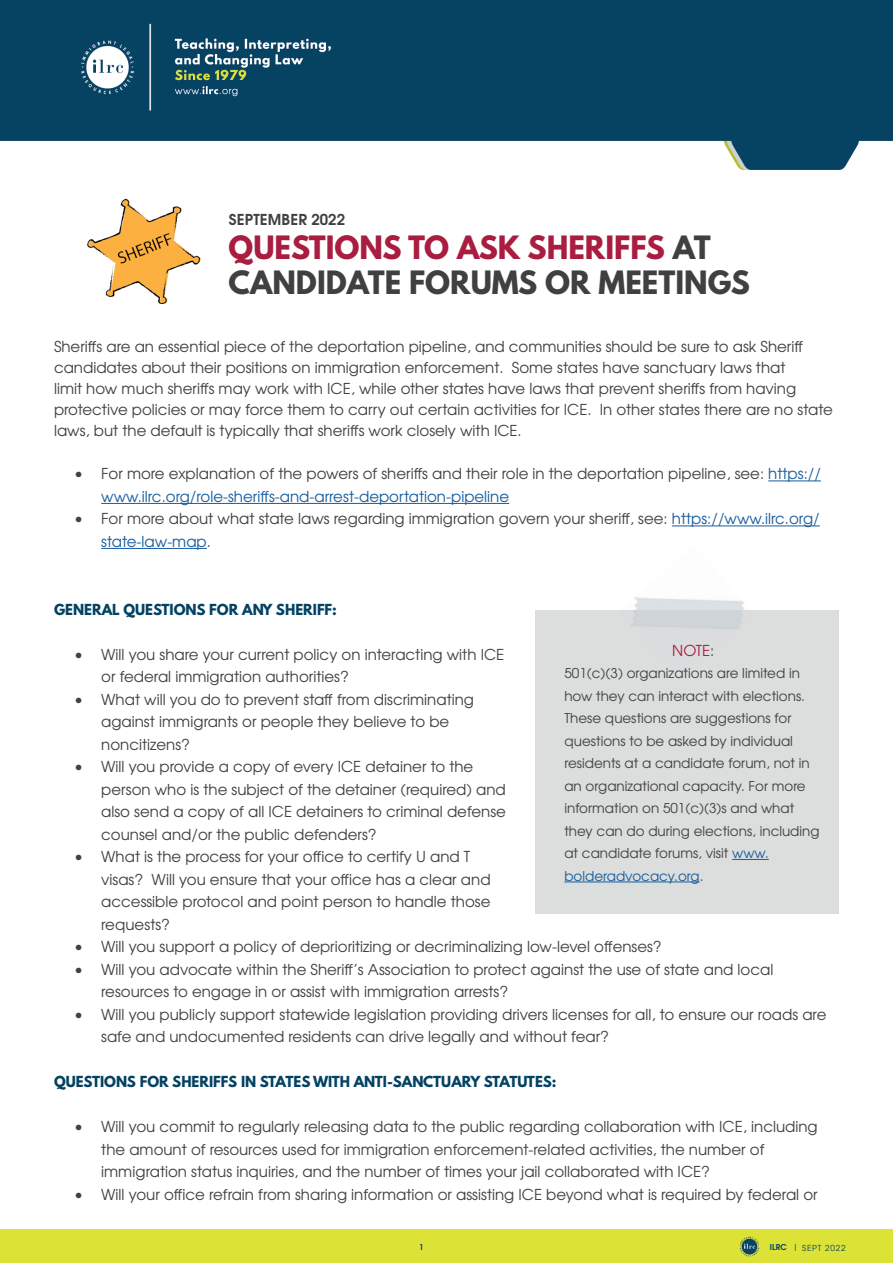
<style>
.page{position:relative;width:893px;height:1263px;background:#fff}
.page>*{position:absolute;margin:0;border:0;box-sizing:border-box;transform-origin:0 0}
.t1{font:700 28.5px "League Spartan";color:#413f41}
.t2{font:700 28.5px "League Spartan";color:#a91d40}
.t3{font:15px/22.5px "Te X Gyre Adventor";color:#424142}
.t4{font:700 15px "Te X Gyre Adventor";letter-spacing:.015em;color:#413f41}
.t5{font:15px "Te X Gyre Adventor";color:#a91d40}
.t6{font:13.5px/22.5px "Te X Gyre Adventor";color:#424142}
.t7{font:700 13.5px "League Spartan";color:#034262}
.t8{font:8.25px "Te X Gyre Adventor";letter-spacing:.09em;color:#034263}
.t9{font:700 8.1px "Te X Gyre Adventor";color:#034262}
.s1{color:#413f41}
.s2{color:#175d9e}
.s3{color:#424142}
</style>
<div class="page">
<img style="left:0;top:0;width:893px;height:170px">
<hr style="left:768px;top:480px;width:53px;height:1px;background:#175d9e">
<hr style="left:101px;top:503px;width:408px;height:1px;background:#175d9e">
<hr style="left:672px;top:525px;width:148px;height:1px;background:#175d9e">
<hr style="left:101px;top:548px;width:106px;height:1px;background:#175d9e">
<div style="left:0;top:1230px;width:893px;height:33px;background:#dce236"></div>
<img style="left:87px;top:198px;width:114px;height:107px">
<div style="left:536px;top:610px;width:303px;height:303px;background:#dcdede"></div>
<img style="left:634px;top:597px;width:110px;height:13px">
<hr style="left:732px;top:859px;width:37px;height:1px;background:#175d9e">
<hr style="left:564px;top:881px;width:136px;height:1px;background:#175d9e">
<p class="t4" style="left:229px;top:207px;width:118px">SEPTEMBER 2022</p>
<p class="t2" style="left:229px;top:226px;width:484px">QUESTIONS TO ASK SHERIFFS <span class="s1">AT</span></p>
<p class="t1" style="left:229px;top:260px;width:523px">CANDIDATE FORUMS OR MEETINGS</p>
<p class="t3" style="left:54px;top:335px;width:780px;line-height:21px">Sheriffs are an essential piece of the deportation pipeline, and communities should be sure to ask Sheriff candidates about their positions on immigration enforcement. Some states have sanctuary laws that<br>limit how much sheriffs may work with ICE, while other states have laws that prevent sheriffs from having protective policies or may force them to carry out certain activities for ICE. In other states there are no state laws, but the default is typically that sheriffs work closely with ICE.</p>
<p class="t3" style="left:101px;top:462px;width:721px;text-indent:-27px">• For more explanation of the powers of sheriffs and their role in the deportation pipeline, see: <span class="s2">https:// www.ilrc.org/role-sheriffs-and-arrest-deportation-pipeline</span></p>
<p class="t3" style="left:101px;top:507px;width:720px;text-indent:-27px">• For more about what state laws regarding immigration govern your sheriff, see: <span class="s2">https://www.ilrc.org/ state-law-map</span>.</p>
<p class="t7" style="left:54px;top:598px;width:284px">GENERAL QUESTIONS FOR ANY SHERIFF:</p>
<p class="t3" style="left:101px;top:642px;width:405px;text-indent:-27px">• Will you share your current policy on interacting with ICE or federal immigration authorities?</p>
<p class="t3" style="left:101px;top:687px;width:374px;text-indent:-27px">• What will you do to prevent staff from discriminating against immigrants or people they believe to be noncitizens?</p>
<p class="t3" style="left:101px;top:754px;width:406px;text-indent:-27px">• Will you provide a copy of every ICE detainer to the person who is the subject of the detainer (required) and also send a copy of all ICE detainers to criminal defense counsel and/or the public defenders?</p>
<p class="t3" style="left:101px;top:844px;width:391px;text-indent:-27px">• What is the process for your office to certify U and T visas? Will you ensure that your office has a clear and accessible protocol and point person to handle those requests?</p>
<p class="t3" style="left:74px;top:934px;width:589px">• Will you support a policy of deprioritizing or decriminalizing low-level offenses?</p>
<p class="t3" style="left:101px;top:957px;width:674px;text-indent:-27px">• Will you advocate within the Sheriff’s Association to protect against the use of state and local resources to engage in or assist with immigration arrests?</p>
<p class="t3" style="left:101px;top:1002px;width:727px;text-indent:-27px">• Will you publicly support statewide legislation providing drivers licenses for all, to ensure our roads are safe and undocumented residents can drive legally and without fear?</p>
<p class="t7" style="left:54px;top:1071px;width:504px">QUESTIONS FOR SHERIFFS IN STATES WITH ANTI-SANCTUARY STATUTES:</p>
<p class="t3" style="left:101px;top:1114px;width:718px;text-indent:-27px">• Will you commit to regularly releasing data to the public regarding collaboration with ICE, including the amount of resources used for immigration enforcement-related activities, the number of immigration status inquiries, and the number of times your jail collaborated with ICE?</p>
<p class="t3" style="left:74px;top:1182px;width:745px">• Will your office refrain from sharing information or assisting ICE beyond what is required by federal or</p>
<p class="t5" style="left:672px;top:638px;width:44px">NOTE<span class="s3">:</span></p>
<p class="t6" style="left:564px;top:661px;width:257px">501(c)(3) organizations are limited in how they can interact with elections.<br>These questions are suggestions for questions to be asked by individual residents at a candidate forum, not in an organizational capacity. For more information on 501(c)(3)s and what they can do during elections, including at candidate forums, visit <span class="s2">www. bolderadvocacy.org</span>.</p>
<p class="t9" style="left:419px;top:1240px;width:6px">1</p>
<p class="t9" style="left:770px;top:1240px;width:18px">ILRC</p>
<p class="t8" style="left:793px;top:1240px;width:7px">|</p>
<p class="t8" style="left:802px;top:1241px;width:45px">SEPT 2022</p>
</div>
